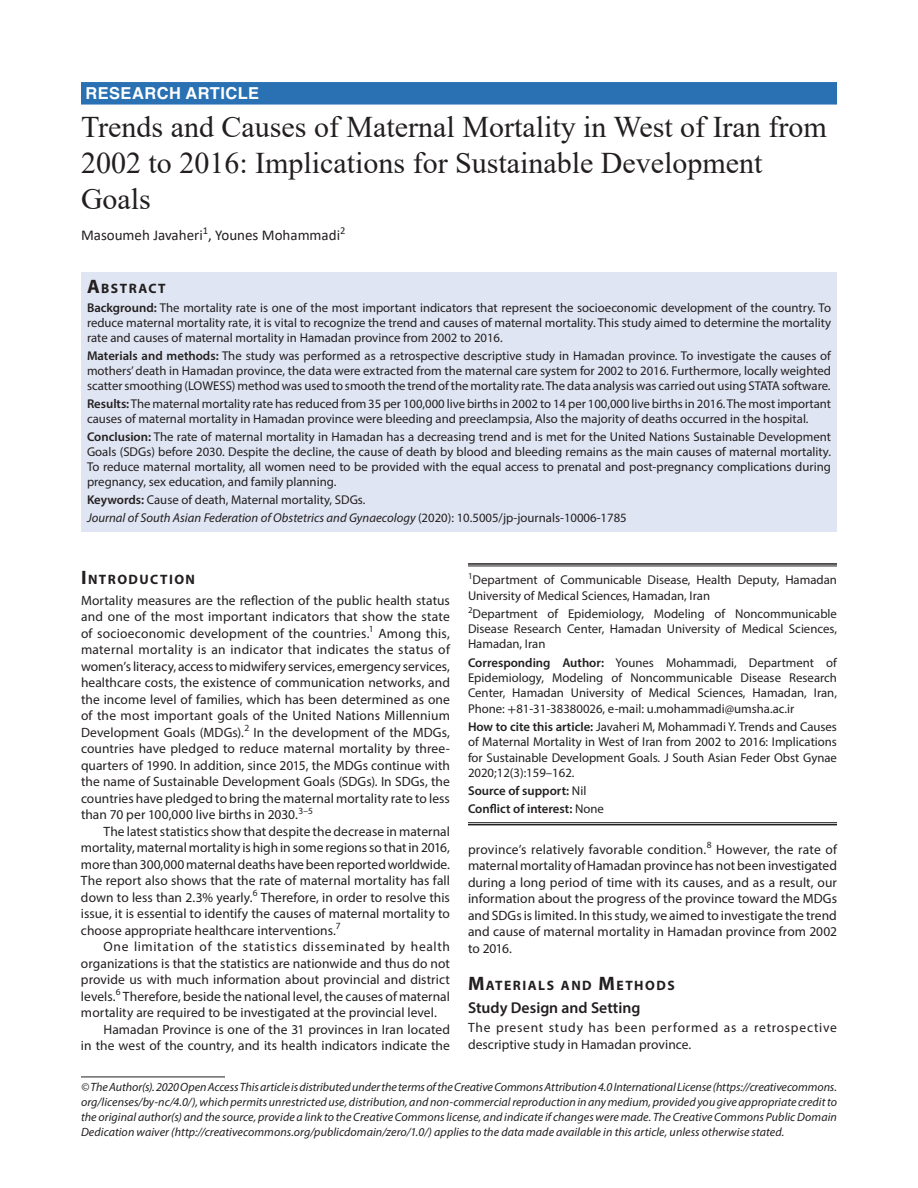
<style>
.page{position:relative;width:918px;height:1188px;background:#fff}
.page>*{position:absolute;margin:0;border:0;box-sizing:border-box;transform-origin:0 0}
.t1{font:30px/36px "Times New Roman";color:#231f20}
.t2{font:700 16.5px "Helvetica LT Std";letter-spacing:.025em;color:#fff}
.t3{font:600 15.75px "Myriad Pro";color:#231f20}
.t4{font:15px "Calibri";color:#231f20}
.t5{font:700 13.65px "Myriad Pro";letter-spacing:.105em;color:#231f20}
.t6{font:13.5px/16.5px "Myriad Pro";letter-spacing:.005em;color:#231f20;text-align:justify}
.t7{font:13.5px/16.5px "Myriad Pro";letter-spacing:.05em;color:#231f20}
.t8{font:13.5px "Myriad Pro";letter-spacing:.045em;color:#231f20}
.t9{font:12.75px/15.3px "Myriad Pro";color:#231f20;text-align:justify}
.t10{font:600 12.75px/18.3px "Myriad Pro";color:#231f20}
.t11{font:italic 12px/15px "Myriad Pro";letter-spacing:.005em;color:#231f20;text-align:justify}
.s1{font-size:19.5px}
.s2{font-weight:600}
.s3{font-style:italic}
.s4{font-family:"STIX"}
.s5{font-weight:400}
</style>
<div class="page">
<div style="left:81px;top:82px;width:756px;height:23px;background:#2971b2"></div>
<div style="left:81px;top:272px;width:756px;height:26px;background:#dfe5f2"></div>
<div style="left:81px;top:297px;width:756px;height:54px;background:#dfe5f2"></div>
<div style="left:81px;top:345px;width:756px;height:54px;background:#dfe5f2"></div>
<div style="left:81px;top:393px;width:756px;height:39px;background:#dfe5f2"></div>
<div style="left:81px;top:426px;width:756px;height:69px;background:#dfe5f2"></div>
<div style="left:81px;top:489px;width:756px;height:24px;background:#dfe5f2"></div>
<div style="left:81px;top:507px;width:756px;height:24px;background:#dfe5f2"></div>
<hr style="left:468px;top:563px;width:369px;height:2px;background:#231f20">
<hr style="left:468px;top:566px;width:369px;height:1px;background:#231f20">
<hr style="left:468px;top:822px;width:369px;height:1px;background:#231f20">
<hr style="left:468px;top:824px;width:369px;height:1px;background:#231f20">
<hr style="left:81px;top:1077px;width:144px;height:1px;background:#231f20">
<p class="t2" style="left:86px;top:83px;width:175px">RESEARCH ARTICLE</p>
<h1 class="t1" style="left:81px;top:108px;width:747px">Trends and Causes of Maternal Mortality in West of Iran from<br>2002 to 2016: Implications for Sustainable Development<br>Goals</h1>
<p class="t4" style="left:81px;top:225px;width:266px">Masoumeh Javaheri<sup>1</sup>, Younes Mohammadi<sup>2</sup></p>
<p class="t5" style="left:87px;top:279px;width:80px"><span class="s1">A</span>BSTRACT</p>
<p class="t9" style="left:87px;top:300px;width:746px"><span class="s2">Background:</span> The mortality rate is one of the most important indicators that represent the socioeconomic development of the country. To reduce maternal mortality rate, it is vital to recognize the trend and causes of maternal mortality. This study aimed to determine the mortality rate and causes of maternal mortality in Hamadan province from 2002 to 2016.</p>
<p class="t9" style="left:87px;top:348px;width:746px"><span class="s2">Materials and methods:</span> The study was performed as a retrospective descriptive study in Hamadan province. To investigate the causes of mothers’ death in Hamadan province, the data were extracted from the maternal care system for 2002 to 2016. Furthermore, locally weighted scatter smoothing (LOWESS) method was used to smooth the trend of the mortality rate. The data analysis was carried out using STATA software.</p>
<p class="t9" style="left:87px;top:396px;width:746px"><span class="s2">Results:</span> The maternal mortality rate has reduced from 35 per 100,000 live births in 2002 to 14 per 100,000 live births in 2016. The most important causes of maternal mortality in Hamadan province were bleeding and preeclampsia, Also the majority of deaths occurred in the hospital.</p>
<p class="t9" style="left:87px;top:429px;width:746px"><span class="s2">Conclusion:</span> The rate of maternal mortality in Hamadan has a decreasing trend and is met for the United Nations Sustainable Development Goals (SDGs) before 2030. Despite the decline, the cause of death by blood and bleeding remains as the main causes of maternal mortality.<br>To reduce maternal mortality, all women need to be provided with the equal access to prenatal and post-pregnancy complications during pregnancy, sex education, and family planning.</p>
<p class="t9" style="left:87px;top:491px;width:541px;line-height:18px"><span class="s2">Keywords:</span> Cause of death, Maternal mortality, SDGs.<br><span class="s3">Journal of South Asian Federation of Obstetrics and Gynaecology</span> (2020): 10.5005/jp-journals-10006-1785</p>
<p class="t5" style="left:81px;top:570px;width:116px"><span class="s1">I</span>NTRODUCTION</p>
<p class="t6" style="left:81px;top:592px;width:371px">Mortality measures are the reflection of the public health status and one of the most important indicators that show the state of socioeconomic development of the countries.<sup>1</sup> Among this, maternal mortality is an indicator that indicates the status of women’s literacy, access to midwifery services, emergency services, healthcare costs, the existence of communication networks, and the income level of families, which has been determined as one of the most important goals of the United Nations Millennium Development Goals (MDGs).<sup>2</sup> In the development of the MDGs, countries have pledged to reduce maternal mortality by three&shy;quarters of 1990. In addition, since 2015, the MDGs continue with the name of Sustainable Development Goals (SDGs). In SDGs, the countries have pledged to bring the maternal mortality rate to less than 70 per 100,000 live births in 2030.<sup>3–5</sup></p>
<p class="t6" style="left:81px;top:823px;width:371px;text-indent:23px">The latest statistics show that despite the decrease in maternal mortality, maternal mortality is high in some regions so that in 2016, more than 300,000 maternal deaths have been reported worldwide.<br>The report also shows that the rate of maternal mortality has fall down to less than 2.3% yearly.<sup>6</sup> Therefore, in order to resolve this issue, it is essential to identify the causes of maternal mortality to choose appropriate healthcare interventions.<sup>7</sup></p>
<p class="t8" style="left:104px;top:938px;width:348px">One limitation of the statistics disseminated by health</p>
<p class="t6" style="left:81px;top:955px;width:370px">organizations is that the statistics are nationwide and thus do not</p>
<p class="t6" style="left:81px;top:971px;width:370px">provide us with much information about provincial and district</p>
<p class="t6" style="left:81px;top:988px;width:371px">levels.<sup>6</sup> Therefore, beside the national level, the causes of maternal</p>
<p class="t6" style="left:81px;top:1004px;width:357px">mortality are required to be investigated at the provincial level.</p>
<p class="t6" style="left:104px;top:1021px;width:348px">Hamadan Province is one of the 31 provinces in Iran located</p>
<p class="t6" style="left:81px;top:1037px;width:371px">in the west of the country, and its health indicators indicate the</p>
<p class="t9" style="left:468px;top:572px;width:370px"><sup>1</sup>Department of Communicable Disease, Health Deputy, Hamadan<br>University of Medical Sciences, Hamadan, Iran</p>
<p class="t9" style="left:468px;top:606px;width:371px"><sup>2</sup>Department of Epidemiology, Modeling of Noncommunicable Disease Research Center, Hamadan University of Medical Sciences, Hamadan, Iran</p>
<p class="t9" style="left:468px;top:655px;width:371px"><span class="s2">Corresponding Author:</span> Younes Mohammadi, Department of Epidemiology, Modeling of Noncommunicable Disease Research Center, Hamadan University of Medical Sciences, Hamadan, Iran, Phone: <span class="s4">+</span>81-31-38380026, e-mail: u.mohammadi@umsha.ac.ir</p>
<p class="t9" style="left:468px;top:719px;width:371px"><span class="s2">How to cite this article:</span> Javaheri M, Mohammadi Y. Trends and Causes of Maternal Mortality in West of Iran from 2002 to 2016: Implications for Sustainable Development Goals. J South Asian Feder Obst Gynae 2020;12(3):159–162.</p>
<p class="t10" style="left:468px;top:781px;width:137px">Source of support: <span class="s5">Nil<br></span>Conflict of interest: <span class="s5">None</span></p>
<p class="t6" style="left:468px;top:841px;width:371px">province’s relatively favorable condition.<sup>8</sup> However, the rate of maternal mortality of Hamadan province has not been investigated during a long period of time with its causes, and as a result, our information about the progress of the province toward the MDGs and SDGs is limited. In this study, we aimed to investigate the trend and cause of maternal mortality in Hamadan province from 2002 to 2016.</p>
<p class="t5" style="left:468px;top:977px;width:208px"><span class="s1">M</span>ATERIALS AND <span class="s1">M</span>ETHODS</p>
<p class="t3" style="left:468px;top:997px;width:174px">Study Design and Setting</p>
<p class="t7" style="left:468px;top:1019px;width:370px">The present study has been performed as a retrospective descriptive study in Hamadan province.</p>
<p class="t11" style="left:81px;top:1079px;width:758px">© The Author(s). 2020 Open Access This article is distributed under the terms of the Creative Commons Attribution 4.0 International License (https://creativecommons. org/licenses/by-nc/4.0/), which permits unrestricted use, distribution, and non-commercial reproduction in any medium, provided you give appropriate credit to the original author(s) and the source, provide a link to the Creative Commons license, and indicate if changes were made. The Creative Commons Public Domain Dedication waiver (http://creativecommons.org/publicdomain/zero/1.0/) applies to the data made available in this article, unless otherwise stated.</p>
</div>
